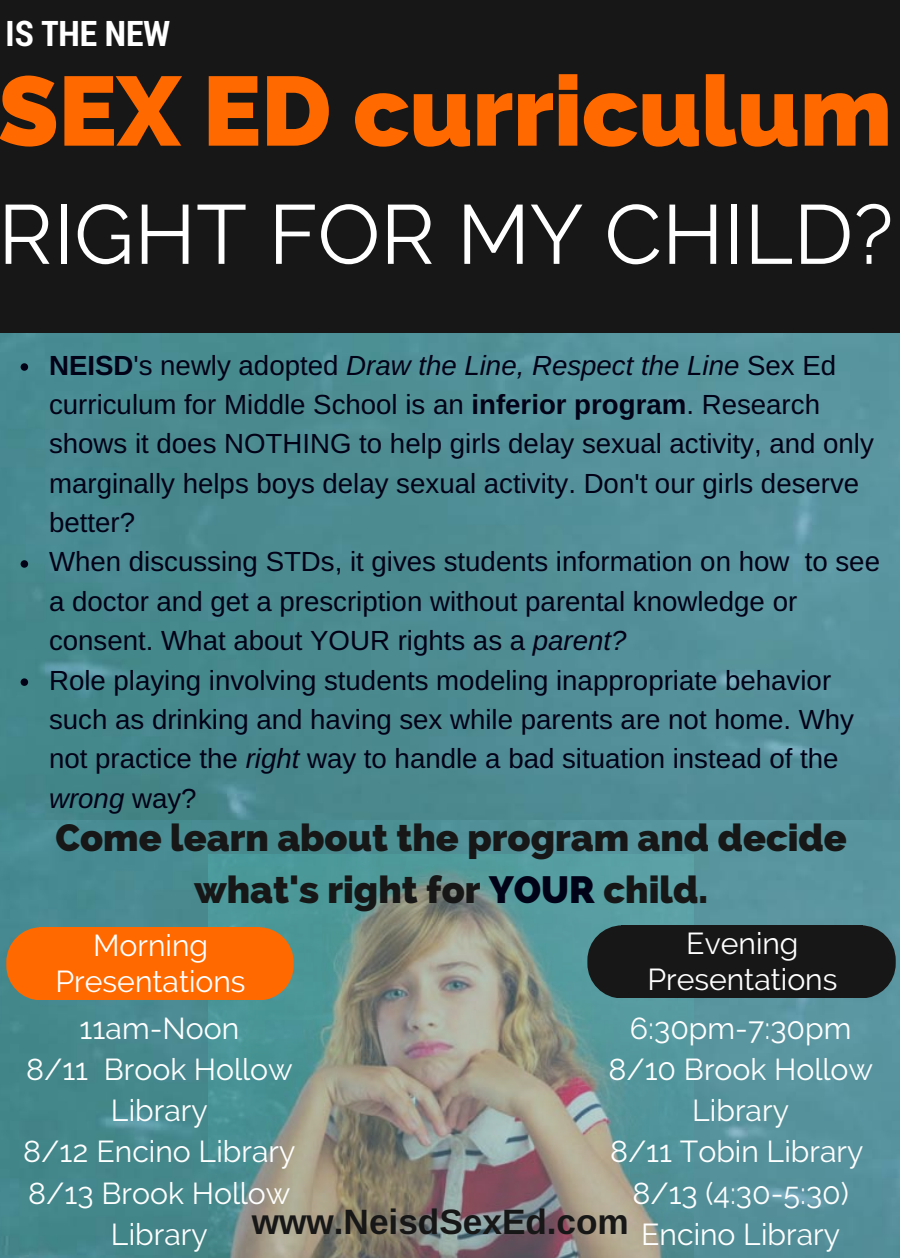
<style>
.page{position:relative;width:900px;height:1258px;background:#171717}
.page>*{position:absolute;margin:0;border:0;box-sizing:border-box;transform-origin:0 0}
.t1{font:800 98px "Raleway";color:#ff6900}
.t2{font:83.5px "Raleway";color:#fff}
.t3{font:800 37.75px/52.5px "Raleway";color:#171717;text-align:center}
.t4{font:700 35.25px "Arimo";color:#171717}
.t5{font:700 35.25px "Roboto Condensed";color:#fff}
.t6{font:30.25px/41.2px "Raleway";color:#fff;text-align:center}
.t7{font:27.75px/39.2px "Arimo";color:#010117}
.s1{font-weight:700}
.s2{font-style:italic}
.s3{color:#010117}
</style>
<div class="page">
<img style="left:0;top:819px;width:900px;height:439px">
<img style="left:208px;top:854px;width:486px;height:404px">
<div style="left:40px;top:927px;width:220px;height:72px;background:#ff6900"></div>
<svg style="left:260px;top:927px;width:34px;height:72px;background:#d8721f"></svg>
<svg style="left:6px;top:927px;width:34px;height:72px;background:#d76f1d"></svg>
<img style="left:0;top:333px;width:900px;height:486px">
<svg style="left:21px;top:363px;width:7px;height:8px"></svg>
<svg style="left:21px;top:560px;width:7px;height:8px"></svg>
<svg style="left:21px;top:678px;width:7px;height:8px"></svg>
<div style="left:621px;top:925px;width:241px;height:72px;background:#171717"></div>
<svg style="left:862px;top:925px;width:34px;height:72px"></svg>
<svg style="left:587px;top:925px;width:34px;height:72px"></svg>
<p class="t5" style="left:6px;top:9px;width:166px">IS THE NEW</p>
<h1 class="t1" style="left:-2px;top:54px;width:895px">SEX ED curriculum</h1>
<h2 class="t2" style="left:-2px;top:185px;width:897px">RIGHT FOR MY CHILD?</h2>
<p class="t7" style="left:49px;top:345px;width:832px"><span class="s1">NEISD</span>'s newly adopted <span class="s2">Draw the Line, Respect the Line</span> Sex Ed curriculum for Middle School is an <span class="s1">inferior program</span>. Research shows it does NOTHING to help girls delay sexual activity, and only marginally helps boys delay sexual activity. Don't our girls deserve better?<br>When discussing STDs, it gives students information on how to see a doctor and get a prescription without parental knowledge or consent. What about YOUR rights as a <span class="s2">parent?<br></span>Role playing involving students modeling inappropriate behavior such as drinking and having sex while parents are not home. Why not practice the <span class="s2">right</span> way to handle a bad situation instead of the <span class="s2">wrong</span> way?</p>
<h3 class="t3" style="left:55px;top:811px;width:793px">Come learn about the program and decide what's right for <span class="s3">YOUR</span> child.</h3>
<p class="t6" style="left:647px;top:925px;width:192px;line-height:35.5px">Evening<br>Presentations</p>
<p class="t6" style="left:23px;top:1007px;width:274px">11am-Noon<br>8/11 Brook Hollow<br>Library<br>8/12 Encino Library<br>8/13 Brook Hollow<br>Library</p>
<p class="t6" style="left:608px;top:1007px;width:266px">6:30pm-7:30pm<br>8/10 Brook Hollow<br>Library<br>8/11 Tobin Library<br>8/13 (4:30-5:30)<br>Encino Library</p>
<p class="t6" style="left:56px;top:927px;width:192px;line-height:35.5px">Morning<br>Presentations</p>
<p class="t4" style="left:252px;top:1201px;width:379px">www.NeisdSexEd.com</p>
</div>
